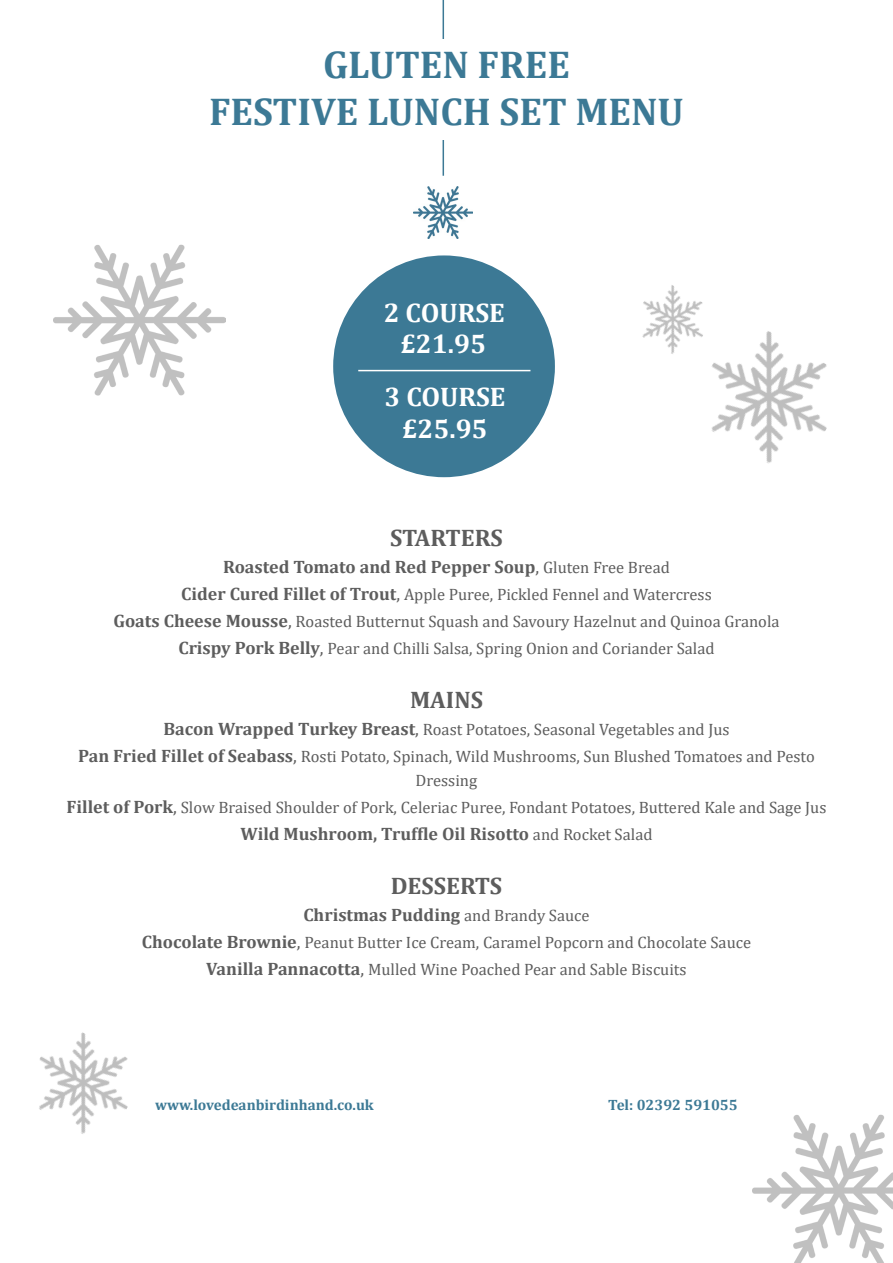
<style>
.page{position:relative;width:893px;height:1263px;background:#fff}
.page>*{position:absolute;margin:0;border:0;box-sizing:border-box;transform-origin:0 0}
.t1{font:700 39px "Cambria";color:#3c7995}
.t2{font:700 27px/31.5px "Cambria";color:#fff;text-align:center}
.t3{font:700 24px "Cambria";color:#5d5d5d}
.t4{font:700 18px "Cambria";color:#5d5d5d}
.t5{font:16.5px/24px "Cambria";color:#5d5d5d;text-align:center}
.t6{font:700 15px "Cambria";color:#3c7995}
.s1{font-weight:400}
.s2{font-weight:400;font-size:16.5px}
.s3{font-weight:700;font-size:18px}
.s4{font-size:18px}
</style>
<div class="page">
<img style="left:53px;top:244px;width:172px;height:152px">
<img style="left:712px;top:331px;width:115px;height:132px">
<img style="left:642px;top:285px;width:75px;height:78px">
<img style="left:753px;top:1115px;width:140px;height:148px">
<hr style="left:443px;top:0;width:1px;height:176px;background:#3c7995">
<img style="left:413px;top:187px;width:60px;height:52px">
<div style="left:333px;top:255px;width:222px;height:222px;background:#3c7995;border-radius:50%"></div>
<hr style="left:358px;top:370px;width:172px;height:1px;background:#fff">
<img style="left:39px;top:1032px;width:89px;height:102px">
<div style="left:176px;top:39px;width:543px;height:101px;background:#fff"></div>
<p class="t1" style="left:323px;top:37px;width:248px">GLUTEN FREE</p>
<p class="t1" style="left:209px;top:84px;width:476px">FESTIVE LUNCH SET MENU</p>
<p class="t2" style="left:384px;top:296px;width:123px">2 COURSE £21.95</p>
<p class="t2" style="left:384px;top:380px;width:123px">3 COURSE</p>
<p class="t2" style="left:402px;top:412px;width:87px">£25.95</p>
<p class="t3" style="left:390px;top:521px;width:114px">STARTERS</p>
<p class="t4" style="left:223px;top:554px;width:448px">Roasted Tomato and Red Pepper Soup<span class="s1">,</span> <span class="s2">Gluten Free Bread</span></p>
<p class="t5" style="left:181px;top:582px;width:532px"><span class="s3">Cider Cured Fillet of Trout</span><span class="s4">,</span> Apple Puree, Pickled Fennel and Watercress</p>
<p class="t5" style="left:113px;top:609px;width:668px"><span class="s3">Goats Cheese Mousse</span><span class="s4">,</span> Roasted Butternut Squash and Savoury Hazelnut and Quinoa Granola</p>
<p class="t5" style="left:178px;top:636px;width:538px"><span class="s3">Crispy Pork Belly</span><span class="s4">,</span> Pear and Chilli Salsa, Spring Onion and Coriander Salad</p>
<p class="t3" style="left:410px;top:683px;width:74px">MAINS</p>
<p class="t5" style="left:163px;top:717px;width:568px"><span class="s3">Bacon Wrapped Turkey Breast</span><span class="s4">,</span> Roast Potatoes, Seasonal Vegetables and Jus</p>
<p class="t5" style="left:78px;top:744px;width:738px"><span class="s3">Pan Fried Fillet of Seabass</span><span class="s4">,</span> Rosti Potato, Spinach, Wild Mushrooms, Sun Blushed Tomatoes and Pesto<br>Dressing</p>
<p class="t5" style="left:67px;top:795px;width:761px"><span class="s3">Fillet of Pork</span><span class="s4">,</span> Slow Braised Shoulder of Pork, Celeriac Puree, Fondant Potatoes, Buttered Kale and Sage Jus</p>
<p class="t4" style="left:240px;top:821px;width:414px">Wild Mushroom, Truffle Oil Risotto <span class="s2">and Rocket Salad</span></p>
<p class="t3" style="left:391px;top:869px;width:113px">DESSERTS</p>
<p class="t4" style="left:303px;top:902px;width:288px">Christmas Pudding <span class="s2">and Brandy Sauce</span></p>
<p class="t5" style="left:142px;top:930px;width:611px"><span class="s3">Chocolate Brownie</span><span class="s4">,</span> Peanut Butter Ice Cream, Caramel Popcorn and Chocolate Sauce</p>
<p class="t5" style="left:206px;top:957px;width:482px"><span class="s3">Vanilla Pannacotta</span><span class="s4">,</span> Mulled Wine Poached Pear and Sable Biscuits</p>
<p class="t6" style="left:155px;top:1094px;width:220px">www.lovedeanbirdinhand.co.uk</p>
<p class="t6" style="left:608px;top:1094px;width:131px">Tel: 02392 591055</p>
</div>
